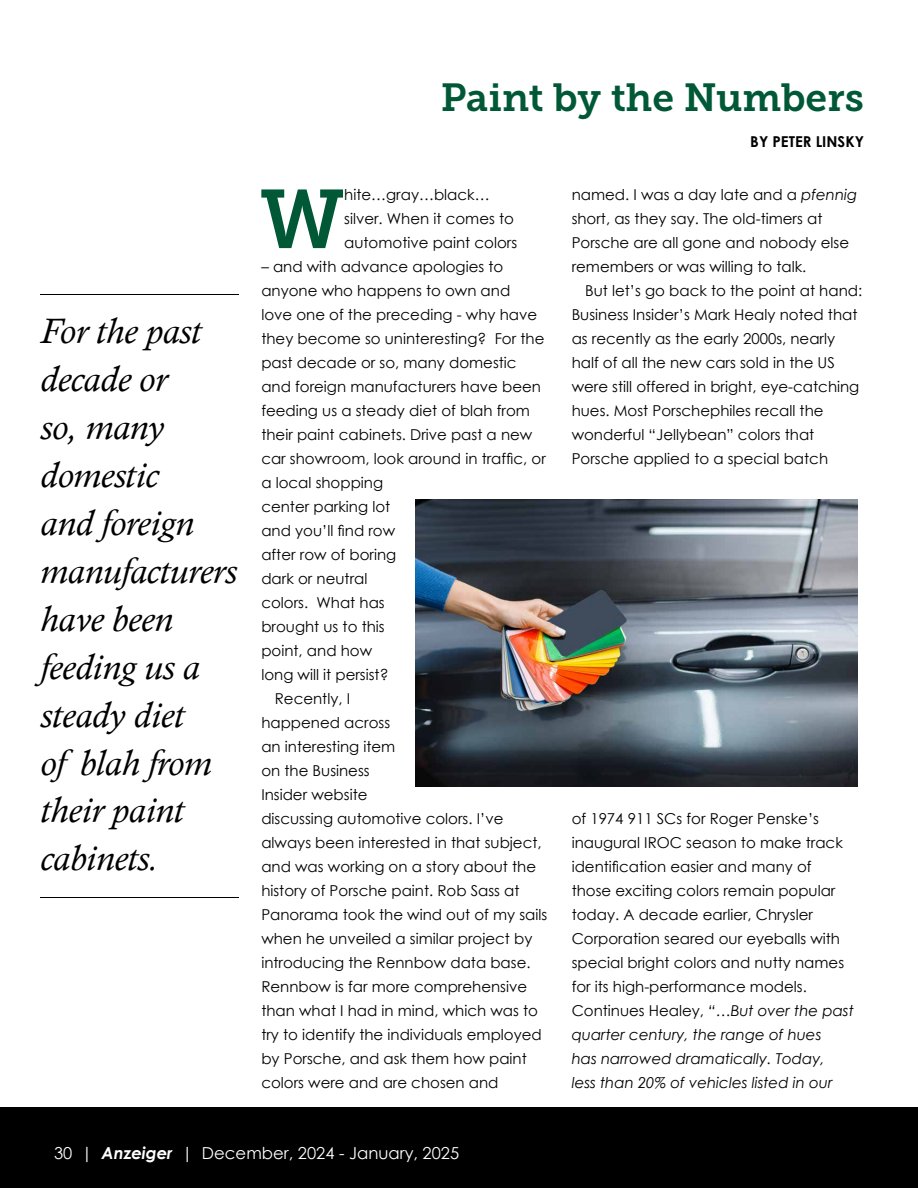
<style>
.page{position:relative;width:918px;height:1188px;background:#fff}
.page>*{position:absolute;margin:0;border:0;box-sizing:border-box;transform-origin:0 0}
.t1{font:82.65px "Museo Slab 700";color:#005837}
.t2{font:39px "Museo Slab 700";color:#005837}
.t3{font:italic 36px/48px "Calisto";color:#000}
.t4{font:16.5px "Century Gothic";color:#fff}
.t5{font:15px/24px "Century Gothic";color:#000}
.t6{font:700 15px "Century Gothic";color:#000}
.s1{font-style:italic}
.s2{font-weight:700;font-style:italic}
</style>
<div class="page">
<div style="left:0;top:1107px;width:918px;height:81px;background:#000"></div>
<hr style="left:40px;top:295px;width:199px;height:1px;background:#000">
<hr style="left:40px;top:898px;width:199px;height:1px;background:#000">
<img style="left:416px;top:500px;width:442px;height:286px">
<h3 class="t3" style="left:40px;top:307px;width:198px">For the past decade or<br>so, many domestic<br>and foreign manufacturers have been feeding us a steady diet<br>of blah from their paint cabinets.</h3>
<h2 class="t2" style="left:441px;top:76px;width:425px">Paint by the Numbers</h2>
<p class="t6" style="left:750px;top:130px;width:115px">BY PETER LINSKY</p>
<h1 class="t1" style="left:260px;top:173px;width:86px">W</h1>
<p class="t5" style="left:344px;top:182px;width:175px">hite…gray…black… silver. When it comes to automotive paint colors</p>
<p class="t5" style="left:261px;top:254px;width:244px">– and with advance apologies to</p>
<p class="t5" style="left:261px;top:278px;width:250px">anyone who happens to own and</p>
<p class="t5" style="left:261px;top:302px;width:277px">love one of the preceding - why have</p>
<p class="t5" style="left:261px;top:326px;width:285px">they become so uninteresting? For the</p>
<p class="t5" style="left:261px;top:350px;width:257px">past decade or so, many domestic</p>
<p class="t5" style="left:261px;top:374px;width:281px">and foreign manufacturers have been</p>
<p class="t5" style="left:261px;top:398px;width:270px">feeding us a steady diet of blah from</p>
<p class="t5" style="left:261px;top:422px;width:273px">their paint cabinets. Drive past a new</p>
<p class="t5" style="left:261px;top:446px;width:286px">car showroom, look around in traffic, or</p>
<p class="t5" style="left:261px;top:470px;width:123px">a local shopping</p>
<p class="t5" style="left:261px;top:494px;width:130px">center parking lot</p>
<p class="t5" style="left:261px;top:518px;width:135px">and you’ll find row</p>
<p class="t5" style="left:261px;top:542px;width:136px">after row of boring</p>
<p class="t5" style="left:261px;top:566px;width:108px">dark or neutral</p>
<p class="t5" style="left:261px;top:590px;width:125px">colors. What has</p>
<p class="t5" style="left:261px;top:614px;width:125px">brought us to this</p>
<p class="t5" style="left:261px;top:638px;width:112px">point, and how</p>
<p class="t5" style="left:261px;top:662px;width:129px">long will it persist?</p>
<p class="t5" style="left:275px;top:686px;width:77px">Recently, I</p>
<p class="t5" style="left:261px;top:710px;width:130px">happened across</p>
<p class="t5" style="left:261px;top:734px;width:136px">an interesting item</p>
<p class="t5" style="left:261px;top:758px;width:110px">on the Business</p>
<p class="t5" style="left:261px;top:782px;width:108px">Insider website</p>
<p class="t5" style="left:261px;top:806px;width:244px">discussing automotive colors. I’ve</p>
<p class="t5" style="left:261px;top:830px;width:282px">always been interested in that subject,</p>
<p class="t5" style="left:261px;top:854px;width:276px">and was working on a story about the</p>
<p class="t5" style="left:261px;top:878px;width:260px">history of Porsche paint. Rob Sass at</p>
<p class="t5" style="left:261px;top:902px;width:287px">Panorama took the wind out of my sails</p>
<p class="t5" style="left:261px;top:926px;width:273px">when he unveiled a similar project by</p>
<p class="t5" style="left:261px;top:950px;width:271px">introducing the Rennbow data base.</p>
<p class="t5" style="left:261px;top:974px;width:267px">Rennbow is far more comprehensive</p>
<p class="t5" style="left:261px;top:998px;width:278px">than what I had in mind, which was to</p>
<p class="t5" style="left:261px;top:1022px;width:282px">try to identify the individuals employed</p>
<p class="t5" style="left:261px;top:1046px;width:267px">by Porsche, and ask them how paint</p>
<p class="t5" style="left:261px;top:1070px;width:239px">colors were and are chosen and</p>
<p class="t5" style="left:572px;top:182px;width:287px">named. I was a day late and a <span class="s1">pfennig </span>short, as they say. The old-timers at Porsche are all gone and nobody else remembers or was willing to talk.</p>
<p class="t5" style="left:572px;top:278px;width:292px;text-indent:14px">But let’s go back to the point at hand:<br>Business Insider’s Mark Healy noted that as recently as the early 2000s, nearly half of all the new cars sold in the US were still offered in bright, eye-catching hues. Most Porschephiles recall the wonderful “Jellybean” colors that Porsche applied to a special batch</p>
<p class="t5" style="left:572px;top:806px;width:284px">of 1974 911 SCs for Roger Penske’s inaugural IROC season to make track identification easier and many of those exciting colors remain popular today. A decade earlier, Chrysler Corporation seared our eyeballs with special bright colors and nutty names for its high-performance models.<br>Continues Healey, <span class="s1">“…But over the past quarter century, the range of hues<br>has narrowed dramatically. Today,<br>less than 20% of vehicles listed in our</span></p>
<p class="t4" style="left:54px;top:1142px;width:407px">30 | <span class="s2">Anzeiger</span> | December, 2024 - January, 2025</p>
</div>
